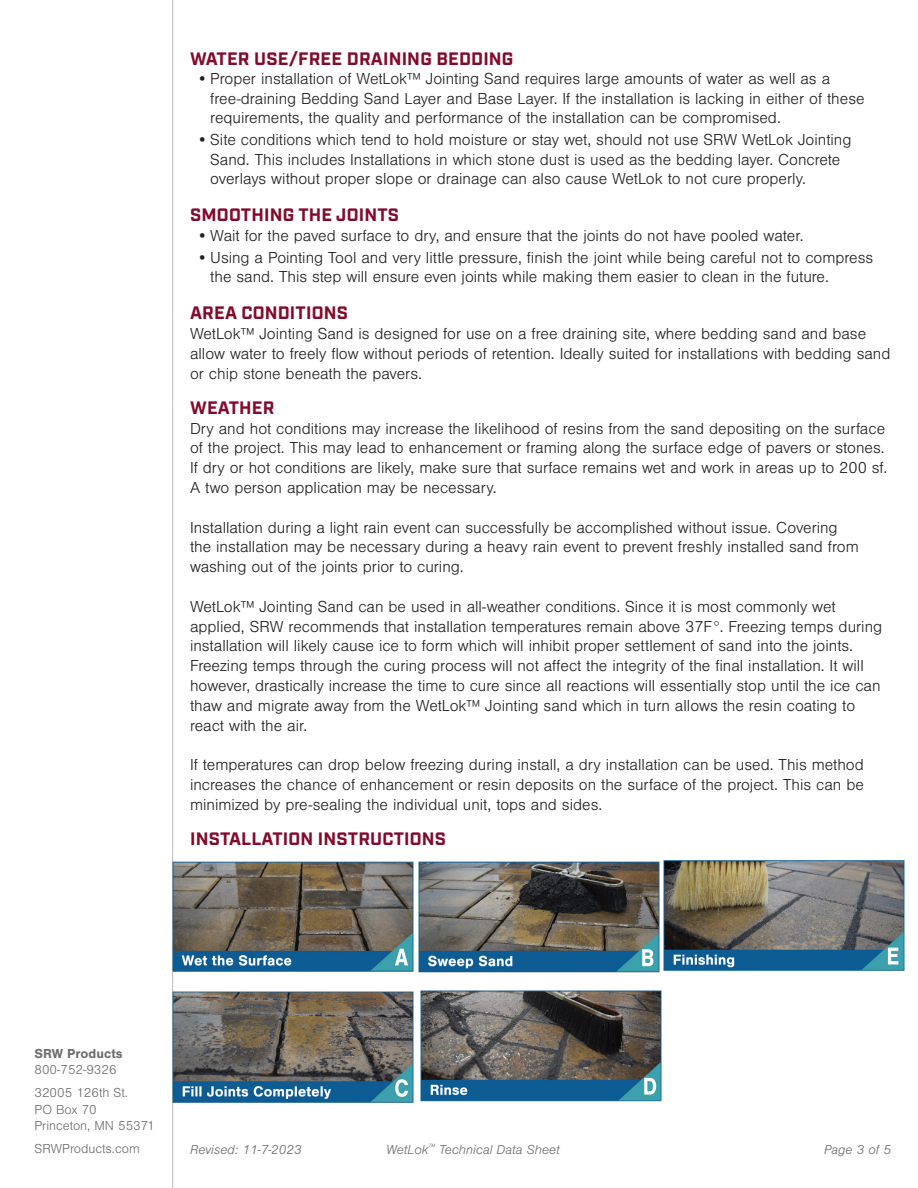
<style>
.page{position:relative;width:918px;height:1188px;background:#fff}
.page>*{position:absolute;margin:0;border:0;box-sizing:border-box;transform-origin:0 0}
.t1{font:700 18px "Industry";letter-spacing:.01em;color:#830a2b}
.Body{font:300 16.5px/19.8px "Nimbus San";color:#231f20}
.t2{font:300 13.5px/23px "Nimbus San";color:#6c6d70}
.t3{font:italic 300 13.5px "Nimbus San";color:#6c6d70}
.t4{font:700 13.5px "Nimbus San";color:#6c6d70}
</style>
<div class="page">
<hr style="left:172px;top:0;width:1px;height:1188px;background:#bcbdc0">
<img style="left:172px;top:861px;width:242px;height:111px">
<img style="left:418px;top:861px;width:242px;height:112px">
<img style="left:172px;top:991px;width:242px;height:112px">
<img style="left:420px;top:990px;width:242px;height:112px">
<img style="left:663px;top:860px;width:242px;height:111px">
<p class="t1" style="left:190px;top:48px;width:325px">WATER USE/FREE DRAINING BEDDING</p>
<p class="Body" style="left:210px;top:70px;width:656px;text-indent:-14px">•Proper installation of WetLok™ Jointing Sand requires large amounts of water as well as a free-draining Bedding Sand Layer and Base Layer. If the installation is lacking in either of these requirements, the quality and performance of the installation can be compromised.</p>
<p class="Body" style="left:210px;top:130px;width:643px;text-indent:-14px">•Site conditions which tend to hold moisture or stay wet, should not use SRW WetLok Jointing<br>Sand. This includes Installations in which stone dust is used as the bedding layer. Concrete overlays without proper slope or drainage can also cause WetLok to not cure properly.</p>
<p class="t1" style="left:190px;top:204px;width:210px">SMOOTHING THE JOINTS</p>
<p class="Body" style="left:197px;top:226px;width:608px">• Wait for the paved surface to dry, and ensure that the joints do not have pooled water.</p>
<p class="Body" style="left:210px;top:248px;width:665px;text-indent:-14px">•Using a Pointing Tool and very little pressure, finish the joint while being careful not to compress the sand. This step will ensure even joints while making them easier to clean in the future.</p>
<p class="t1" style="left:190px;top:302px;width:159px">AREA CONDITIONS</p>
<p class="Body" style="left:190px;top:324px;width:702px">WetLok™ Jointing Sand is designed for use on a free draining site, where bedding sand and base allow water to freely flow without periods of retention. Ideally suited for installations with bedding sand or chip stone beneath the pavers.</p>
<p class="t1" style="left:190px;top:397px;width:86px">WEATHER</p>
<p class="Body" style="left:190px;top:419px;width:699px">Dry and hot conditions may increase the likelihood of resins from the sand depositing on the surface of the project. This may lead to enhancement or framing along the surface edge of pavers or stones.<br>If dry or hot conditions are likely, make sure that surface remains wet and work in areas up to 200 sf.<br>A two person application may be necessary.</p>
<p class="Body" style="left:190px;top:518px;width:670px">Installation during a light rain event can successfully be accomplished without issue. Covering the installation may be necessary during a heavy rain event to prevent freshly installed sand from washing out of the joints prior to curing.</p>
<p class="Body" style="left:190px;top:597px;width:694px">WetLok™ Jointing Sand can be used in all-weather conditions. Since it is most commonly wet applied, SRW recommends that installation temperatures remain above 37F°. Freezing temps during installation will likely cause ice to form which will inhibit proper settlement of sand into the joints.<br>Freezing temps through the curing process will not affect the integrity of the final installation. It will however, drastically increase the time to cure since all reactions will essentially stop until the ice can thaw and migrate away from the WetLok™ Jointing sand which in turn allows the resin coating to react with the air.</p>
<p class="Body" style="left:190px;top:755px;width:675px;text-align:justify">If temperatures can drop below freezing during install, a dry installation can be used. This method increases the chance of enhancement or resin deposits on the surface of the project. This can be minimized by pre-sealing the individual unit, tops and sides.</p>
<p class="t1" style="left:190px;top:828px;width:258px">INSTALLATION INSTRUCTIONS</p>
<p class="t4" style="left:34px;top:1046px;width:90px">SRW Products</p>
<p class="t2" style="left:34px;top:1059px;width:95px">800-752-9326<br>32005 126th St.</p>
<p class="t2" style="left:34px;top:1101px;width:122px;line-height:16.2px">PO Box 70<br>Princeton, MN 55371</p>
<p class="t2" style="left:34px;top:1137px;width:107px">SRWProducts.com</p>
<p class="t3" style="left:190px;top:1142px;width:113px">Revised: 11-7-2023</p>
<p class="t3" style="left:387px;top:1142px;width:175px">WetLok<sup>™</sup> Technical Data Sheet</p>
<p class="t3" style="left:824px;top:1142px;width:68px">Page 3 of 5</p>
</div>
